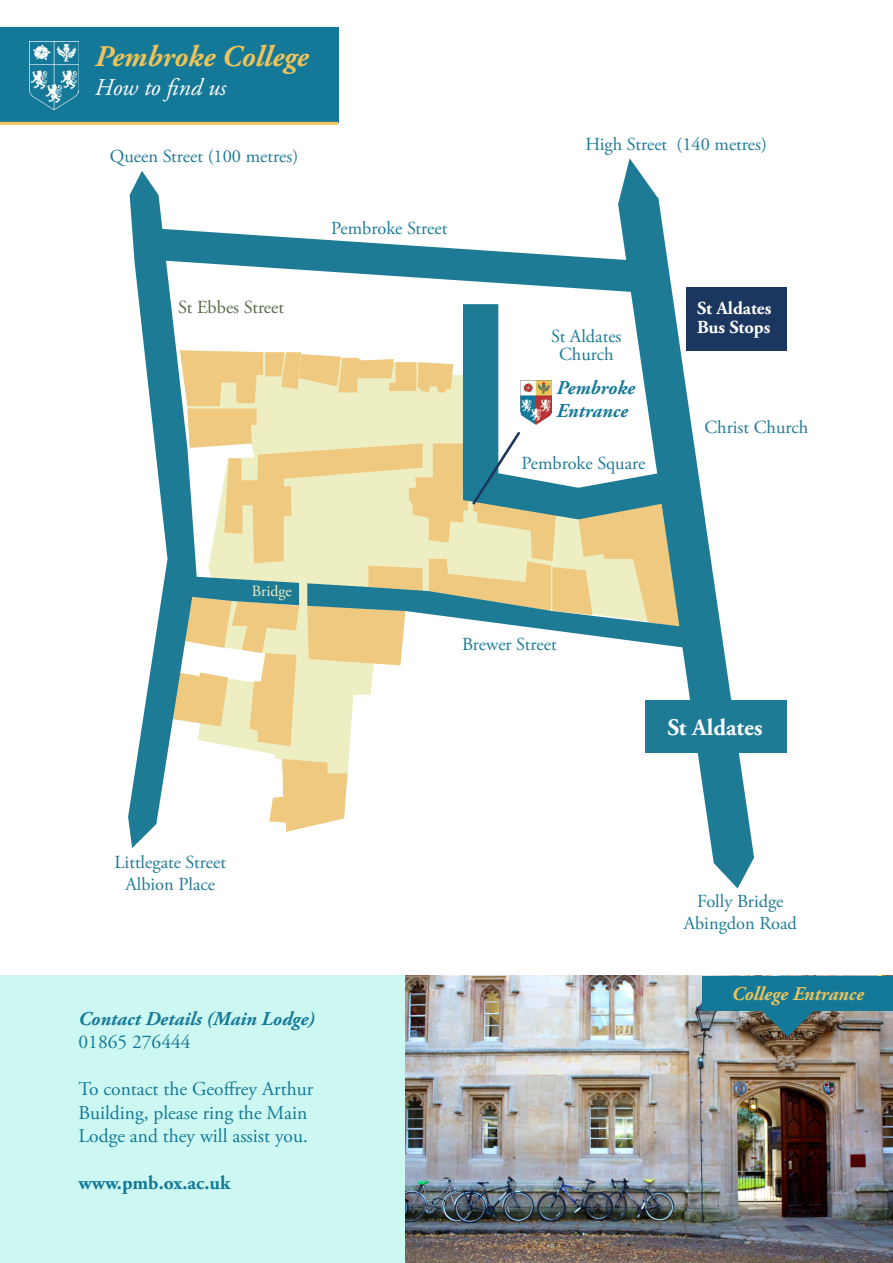
<style>
.page{position:relative;width:893px;height:1263px;background:#fff}
.page>*{position:absolute;margin:0;border:0;box-sizing:border-box;transform-origin:0 0}
.t1{font:italic 700 30px "Adobe Garamond Pro";color:#eec358}
.t2{font:italic 24px "Adobe Garamond Pro";color:#fff}
.t3{font:700 23.7px "Adobe Garamond Pro";color:#fff}
.t4{font:19.5px/23.4px "Adobe Garamond Pro";color:#147998}
.t5{font:italic 700 19.5px/23.4px "Adobe Garamond Pro";color:#147998}
.t6{font:700 19.5px "Adobe Garamond Pro";color:#147998}
.t7{font:italic 700 19.5px "Adobe Garamond Pro";color:#eec358}
.t8{font:18.45px/22px "Adobe Garamond Pro";color:#1e7b96;text-align:center}
.t9{font:700 18.45px/19.6px "Adobe Garamond Pro";color:#fff}
.t10{font:18.45px "Adobe Garamond Pro";color:#586b46}
.t11{font:15.75px "Adobe Garamond Pro";color:#eeeec3}
</style>
<div class="page">
<div style="left:686px;top:287px;width:101px;height:63px;background:#1b365f"></div>
<svg style="left:129px;top:171px;width:43px;height:653px"></svg>
<svg style="left:129px;top:210px;width:463px;height:101px"></svg>
<svg style="left:592px;top:197px;width:188px;height:692px"></svg>
<div style="left:645px;top:700px;width:142px;height:52px;background:#1e7b96"></div>
<svg style="left:618px;top:158px;width:40px;height:73px"></svg>
<svg style="left:714px;top:831px;width:40px;height:57px"></svg>
<svg style="left:128px;top:794px;width:28px;height:54px"></svg>
<svg style="left:172px;top:304px;width:508px;height:528px"></svg>
<img style="left:520px;top:381px;width:31px;height:43px">
<div style="left:0;top:28px;width:338px;height:95px;background:#147899"></div>
<hr style="left:0;top:122px;width:338px;height:3px;background:#eec358">
<img style="left:30px;top:42px;width:48px;height:67px">
<div style="left:0;top:976px;width:406px;height:287px;background:#ccf8f1"></div>
<img style="left:406px;top:976px;width:487px;height:287px">
<div style="left:703px;top:976px;width:190px;height:35px;background:#147998"></div>
<svg style="left:758px;top:1011px;width:59px;height:26px;background:#446364"></svg>
<h1 class="t1" style="left:95px;top:40px;width:215px">Pembroke College</h1>
<h2 class="t2" style="left:95px;top:73px;width:133px">How to find us</h2>
<p class="t8" style="left:110px;top:146px;width:190px">Queen Street (100 metres)</p>
<p class="t8" style="left:331px;top:218px;width:118px">Pembroke Street</p>
<p class="t10" style="left:178px;top:296px;width:107px">St Ebbes Street</p>
<p class="t8" style="left:585px;top:134px;width:183px">High Street (140 metres)</p>
<p class="t8" style="left:551px;top:327px;width:72px;line-height:18.5px">St Aldates<br>Church</p>
<p class="t5" style="left:557px;top:376px;width:80px">Pembroke<br>Entrance</p>
<p class="t8" style="left:522px;top:453px;width:125px">Pembroke Square</p>
<p class="t9" style="left:697px;top:298px;width:76px">St Aldates<br>Bus Stops</p>
<p class="t8" style="left:704px;top:417px;width:105px">Christ Church</p>
<p class="t11" style="left:252px;top:582px;width:41px">Bridge</p>
<p class="t8" style="left:462px;top:634px;width:96px">Brewer Street</p>
<p class="t3" style="left:667px;top:713px;width:97px">St Aldates</p>
<p class="t8" style="left:114px;top:852px;width:113px">Littlegate Street<br>Albion Place</p>
<p class="t5" style="left:78px;top:1007px;width:238px">Contact Details (Main Lodge)</p>
<p class="t4" style="left:78px;top:1031px;width:114px">01865 276444</p>
<p class="t4" style="left:78px;top:1078px;width:236px">To contact the Geoffrey Arthur<br>Building, please ring the Main<br>Lodge and they will assist you.</p>
<p class="t6" style="left:78px;top:1171px;width:153px">www.pmb.ox.ac.uk</p>
<p class="t8" style="left:684px;top:891px;width:114px">Folly Bridge<br>Abingdon Road</p>
<p class="t7" style="left:732px;top:983px;width:134px">College Entrance</p>
</div>
